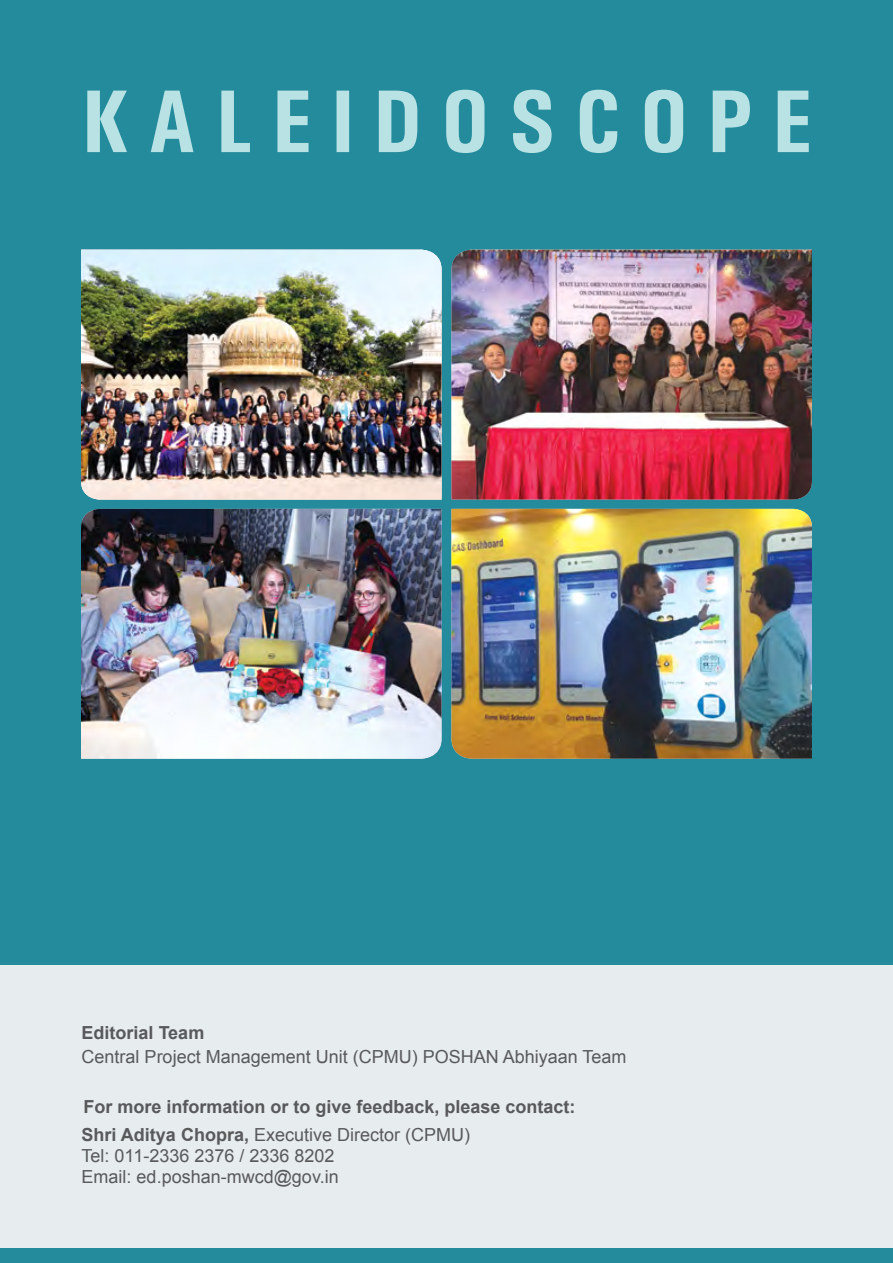
<style>
.page{position:relative;width:893px;height:1263px;background:#e7ecef}
.page>*{position:absolute;margin:0;border:0;box-sizing:border-box;transform-origin:0 0}
.t1{font:700 condensed 89.25px "Univers";color:#b8e2e4}
.t2{font:18px/21px "Arial";color:#58595b}
.t3{font:700 18px "Arial";color:#58595b}
.s1{font-weight:700}
</style>
<div class="page">
<div style="left:0;top:0;width:893px;height:965px;background:#248b9c"></div>
<div style="left:0;top:1248px;width:893px;height:15px;background:#248b9c"></div>
<img style="left:451px;top:250px;width:361px;height:249px">
<img style="left:451px;top:509px;width:361px;height:250px">
<img style="left:81px;top:250px;width:360px;height:249px">
<img style="left:81px;top:509px;width:360px;height:250px">
<h1 class="t1" style="left:81px;top:67px;width:128px">Kaleidoscope</h1>
<p class="t3" style="left:82px;top:1021px;width:124px">Editorial Team</p>
<p class="t2" style="left:82px;top:1046px;width:546px">Central Project Management Unit (CPMU) POSHAN Abhiyaan Team</p>
<p class="t3" style="left:83px;top:1095px;width:494px">For more information or to give feedback, please contact:</p>
<p class="t2" style="left:82px;top:1124px;width:390px"><span class="s1">Shri Aditya Chopra,</span> Executive Director (CPMU)<br>Tel: 011-2336 2376 / 2336 8202<br>Email: ed.poshan-mwcd@gov.in</p>
</div>
